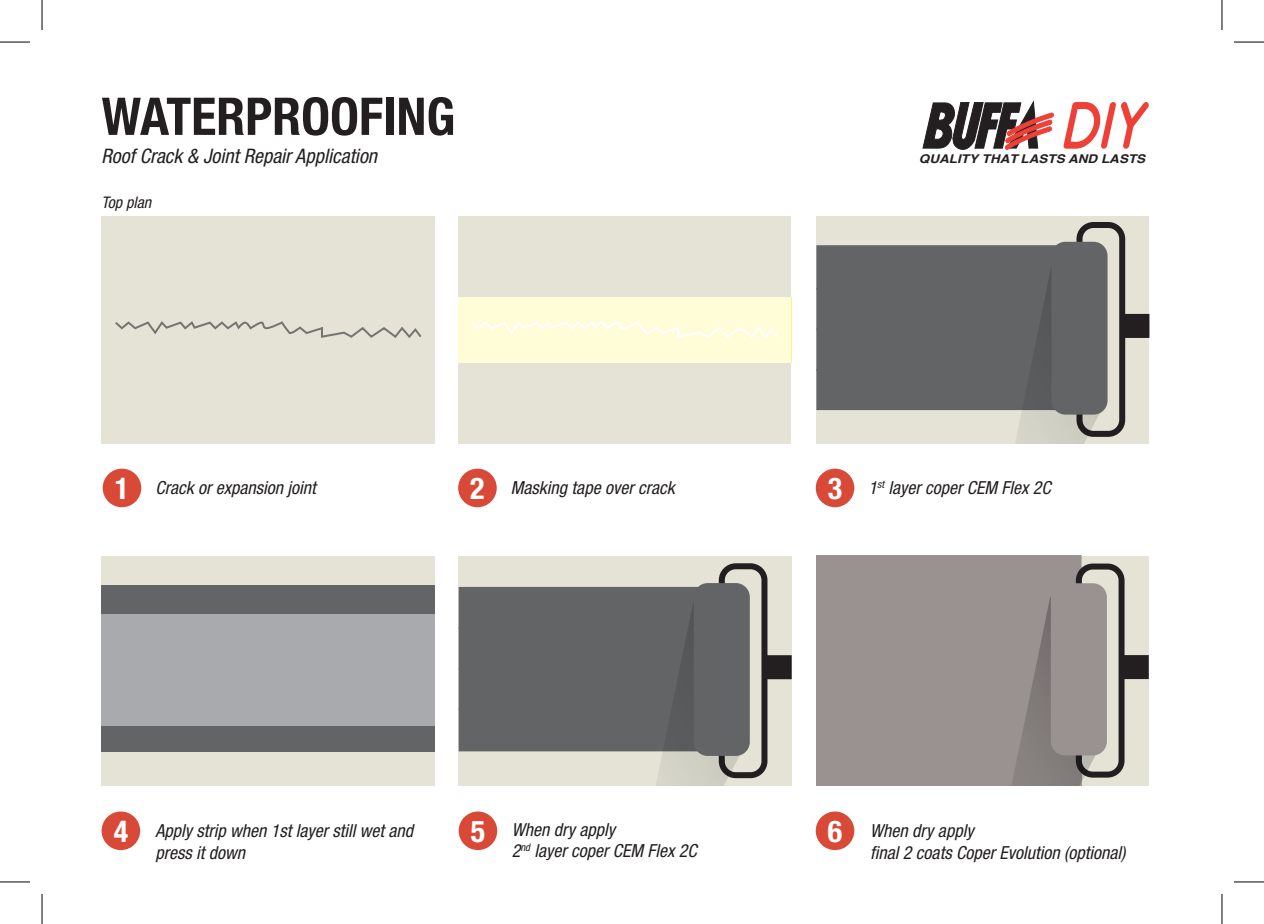
<style>
.page{position:relative;width:1264px;height:924px;background:#fff}
.page>*{position:absolute;margin:0;border:0;box-sizing:border-box;transform-origin:0 0}
.t1{font:700 condensed 52px "Helvetica Neue LT Pro";color:#231f20}
.t2{font:700 condensed 30px "Helvetica Neue LT Pro";color:#fff}
.t3{font:italic condensed 20px "Helvetica Neue LT Pro";color:#231f20}
.t4{font:italic condensed 18px/21.6px "Helvetica Neue LT Pro";color:#231f20}
.t5{font:italic condensed 16px "Helvetica Neue LT Pro";color:#231f20}
.t6{font:italic 700 12px "Helvetica";color:#231f20;scale:1.12 1}
</style>
<div class="page">
<svg style="left:1063px;top:102px;width:86px;height:47px"></svg>
<svg style="left:922px;top:102px;width:131px;height:48px"></svg>
<div style="left:103px;top:468px;width:38px;height:39px;background:#d84a37;border-radius:50%"></div>
<div style="left:458px;top:468px;width:38px;height:39px;background:#d84a37;border-radius:50%"></div>
<div style="left:815px;top:468px;width:39px;height:39px;background:#d84a37;border-radius:50%"></div>
<div style="left:102px;top:811px;width:38px;height:38px;background:#d84a37;border-radius:50%"></div>
<div style="left:458px;top:811px;width:39px;height:38px;background:#d84a37;border-radius:50%"></div>
<div style="left:815px;top:811px;width:39px;height:38px;background:#d84a37;border-radius:50%"></div>
<div style="left:102px;top:216px;width:333px;height:227px;background:#e4e3d6"></div>
<svg style="left:115px;top:321px;width:307px;height:17px"></svg>
<div style="left:102px;top:555px;width:333px;height:230px;background:#e4e3d6"></div>
<div style="left:102px;top:584px;width:333px;height:37px;background:#636466"></div>
<div style="left:102px;top:710px;width:333px;height:41px;background:#636466"></div>
<div style="left:102px;top:613px;width:333px;height:112px;background:#a8aaad"></div>
<div style="left:458px;top:216px;width:333px;height:227px;background:#e4e3d6"></div>
<div style="left:458px;top:297px;width:333px;height:65px;background:#fffdd7"></div>
<svg style="left:472px;top:321px;width:306px;height:17px"></svg>
<div style="left:458px;top:555px;width:333px;height:230px;background:#e4e3d6"></div>
<div style="left:718px;top:563px;width:49px;height:214px;border:6px solid #231f20;border-radius:14px"></div>
<div style="left:766px;top:655px;width:25px;height:24px;background:#231f20"></div>
<svg style="left:458px;top:586px;width:288px;height:199px"></svg>
<div style="left:693px;top:582px;width:56px;height:173px;background:#636466;border-radius:14px"></div>
<div style="left:816px;top:216px;width:332px;height:227px;background:#e4e3d6"></div>
<div style="left:1076px;top:222px;width:49px;height:214px;border:6px solid #231f20;border-radius:14px"></div>
<div style="left:1124px;top:314px;width:24px;height:24px;background:#231f20"></div>
<svg style="left:816px;top:245px;width:287px;height:198px"></svg>
<div style="left:1051px;top:242px;width:56px;height:172px;background:#636466;border-radius:14px"></div>
<div style="left:816px;top:555px;width:332px;height:230px;background:#e4e3d6"></div>
<div style="left:816px;top:555px;width:240px;height:230px;background:#999290"></div>
<div style="left:1123px;top:654px;width:25px;height:24px;background:#231f20"></div>
<div style="left:1014px;top:555px;width:67px;height:30px;background:#999290"></div>
<div style="left:816px;top:555px;width:66px;height:30px;background:#999290"></div>
<div style="left:816px;top:753px;width:66px;height:32px;background:#999290"></div>
<div style="left:1075px;top:563px;width:49px;height:214px;border:6px solid #231f20;border-radius:14px"></div>
<svg style="left:1008px;top:596px;width:91px;height:189px;background:#8d8785"></svg>
<div style="left:1050px;top:583px;width:56px;height:172px;background:#999290;border-radius:14px"></div>
<hr style="left:0;top:42px;width:30px;height:1px;background:#000">
<hr style="left:1233px;top:42px;width:30px;height:1px;background:#000">
<hr style="left:0;top:881px;width:30px;height:1px;background:#000">
<hr style="left:1233px;top:881px;width:30px;height:1px;background:#000">
<hr style="left:42px;top:0;width:1px;height:30px;background:#000">
<hr style="left:42px;top:893px;width:1px;height:30px;background:#000">
<hr style="left:1221px;top:0;width:1px;height:30px;background:#000">
<hr style="left:1221px;top:893px;width:1px;height:30px;background:#000">
<h1 class="t1" style="left:102px;top:85px;width:355px">WATERPROOFING</h1>
<p class="t3" style="left:102px;top:144px;width:277px">Roof Crack &amp; Joint Repair Application</p>
<p class="t5" style="left:102px;top:193px;width:51px">Top plan</p>
<p class="t6" style="left:918px;top:149px;width:203px">QUALITY THAT LASTS AND LASTS</p>
<h2 class="t2" style="left:115px;top:469px;width:16px">1</h2>
<h2 class="t2" style="left:470px;top:469px;width:16px">2</h2>
<h2 class="t2" style="left:827px;top:469px;width:16px">3</h2>
<p class="t4" style="left:155px;top:477px;width:162px">Crack or expansion joint</p>
<p class="t4" style="left:511px;top:477px;width:165px">Masking tape over crack</p>
<p class="t4" style="left:868px;top:477px;width:184px">1<sup>st</sup> layer coper CEM Flex 2C</p>
<h2 class="t2" style="left:114px;top:812px;width:16px">4</h2>
<h2 class="t2" style="left:470px;top:812px;width:16px">5</h2>
<h2 class="t2" style="left:827px;top:812px;width:16px">6</h2>
<p class="t4" style="left:155px;top:820px;width:259px">Apply strip when 1st layer still wet and press it down</p>
<p class="t4" style="left:511px;top:818px;width:186px">When dry apply<br>2<sup>nd</sup> layer coper CEM Flex 2C</p>
<p class="t4" style="left:870px;top:820px;width:256px">When dry apply<br>final 2 coats Coper Evolution (optional)</p>
</div>
